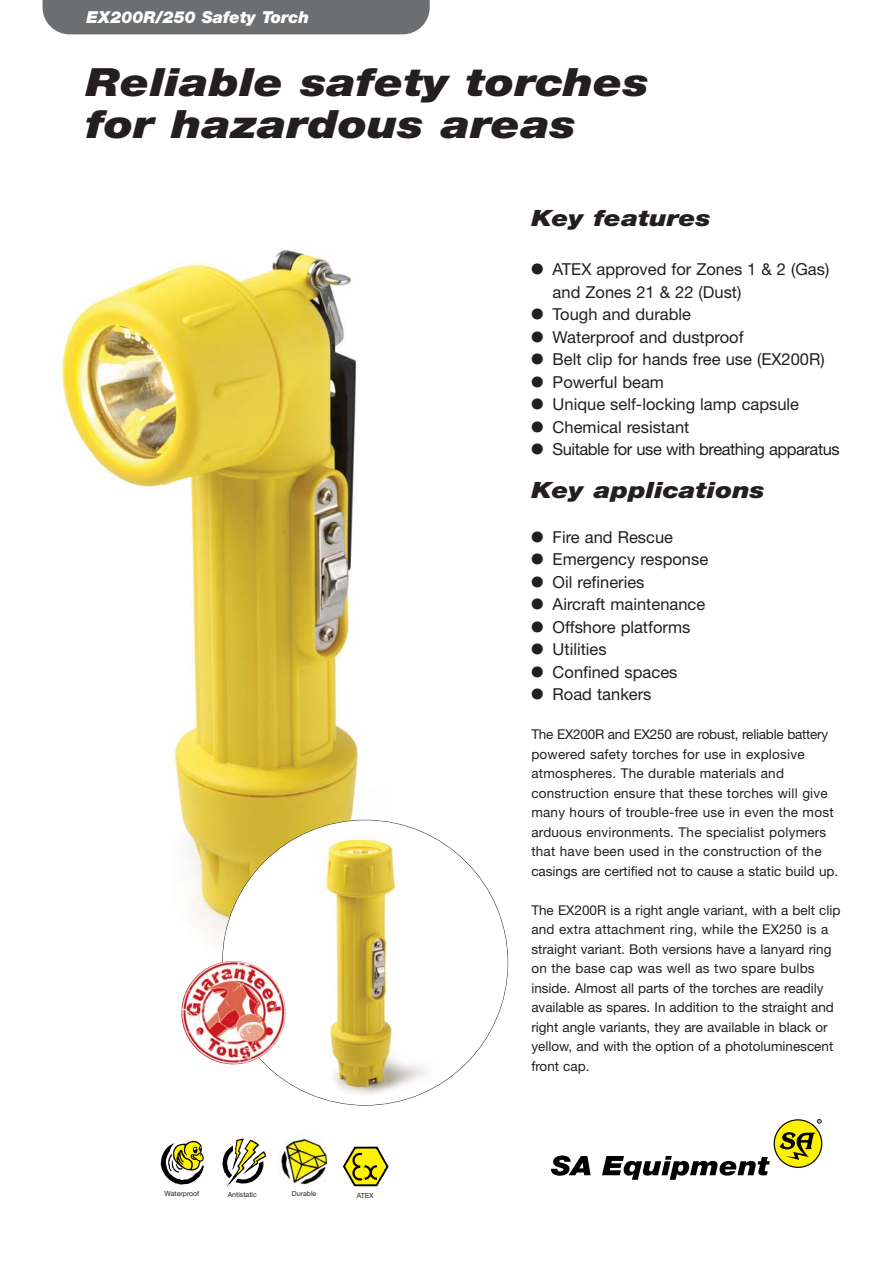
<style>
.page{position:relative;width:893px;height:1263px;background:#fff}
.page>*{position:absolute;margin:0;border:0;box-sizing:border-box;transform-origin:0 0}
.t1{font:italic 900 39px/42px "Helvetica Neue";color:#231f20;scale:1.2 1}
.t2{font:italic 900 22.5px "Helvetica Neue";color:#231f20;scale:1.2 1}
.t3{font:16.5px/22.5px "Helvetica Neue";color:#231f20}
.t4{font:16.5px "Helvetica Neue";letter-spacing:-.03em;color:#231f20}
.t5{font:italic 900 16.5px "Helvetica Neue";color:#fff}
.t6{font:13.5px/19.5px "Helvetica Neue";color:#231f20}
.t7{font:7.05px "Helvetica Neue";color:#231f20}
</style>
<div class="page">
<img style="left:61px;top:250px;width:329px;height:742px">
<div style="left:43px;top:0;width:387px;height:34px;background:#6c6e70"></div>
<svg style="left:551px;top:1156px;width:40px;height:20px"></svg>
<svg style="left:602px;top:1156px;width:168px;height:24px"></svg>
<svg style="left:817px;top:1119px;width:4px;height:4px"></svg>
<svg style="left:774px;top:1119px;width:48px;height:49px"></svg>
<div style="left:775px;top:1120px;width:46px;height:47px;background:#fff200;border-radius:50%"></div>
<svg style="left:779px;top:1132px;width:36px;height:28px"></svg>
<svg style="left:161px;top:1141px;width:43px;height:44px"></svg>
<img style="left:281px;top:1138px;width:47px;height:49px">
<svg style="left:222px;top:1139px;width:44px;height:47px"></svg>
<div style="left:222px;top:820px;width:286px;height:285px;background:#fff;border-radius:50%"></div>
<img style="left:296px;top:822px;width:212px;height:282px">
<img style="left:181px;top:961px;width:105px;height:103px;border-radius:50%">
<svg style="left:343px;top:1146px;width:46px;height:41px"></svg>
<p class="t5" style="left:87px;top:11px;width:224px">EX200R/250 Safety Torch</p>
<h1 class="t1" style="left:86px;top:64px;width:471px">Reliable safety torches for hazardous areas</h1>
<p class="t7" style="left:165px;top:1191px;width:36px">Waterproof</p>
<p class="t7" style="left:228px;top:1192px;width:31px">Antistatic</p>
<p class="t7" style="left:292px;top:1191px;width:26px">Durable</p>
<p class="t7" style="left:357px;top:1193px;width:18px">ATEX</p>
<h2 class="t2" style="left:531px;top:209px;width:151px">Key features</h2>
<p class="t3" style="left:553px;top:260px;width:278px;text-indent:-21px"><sup>-</sup> ATEX approved for Zones 1 &amp; 2 (Gas) and Zones 21 &amp; 22 (Dust)</p>
<p class="t3" style="left:531px;top:305px;width:161px"><sup>-</sup> Tough and durable</p>
<p class="t3" style="left:531px;top:327px;width:214px"><sup>-</sup> Waterproof and dustproof</p>
<p class="t3" style="left:531px;top:350px;width:295px"><sup>-</sup> Belt clip for hands free use (EX200R)</p>
<p class="t3" style="left:531px;top:372px;width:134px"><sup>-</sup> Powerful beam</p>
<p class="t3" style="left:531px;top:395px;width:269px"><sup>-</sup> Unique self-locking lamp capsule</p>
<p class="t3" style="left:531px;top:417px;width:160px"><sup>-</sup> Chemical resistant</p>
<p class="t4" style="left:531px;top:444px;width:310px"><sup>-</sup> Suitable for use with breathing apparatus</p>
<h2 class="t2" style="left:531px;top:482px;width:196px">Key applications</h2>
<p class="t3" style="left:531px;top:527px;width:143px"><sup>-</sup> Fire and Rescue</p>
<p class="t3" style="left:531px;top:550px;width:178px"><sup>-</sup> Emergency response</p>
<p class="t3" style="left:531px;top:572px;width:115px"><sup>-</sup> Oil refineries</p>
<p class="t3" style="left:531px;top:595px;width:175px"><sup>-</sup> Aircraft maintenance</p>
<p class="t3" style="left:531px;top:617px;width:160px"><sup>-</sup> Offshore platforms</p>
<p class="t3" style="left:531px;top:640px;width:77px"><sup>-</sup> Utilities</p>
<p class="t3" style="left:531px;top:662px;width:148px"><sup>-</sup> Confined spaces</p>
<p class="t3" style="left:531px;top:685px;width:122px"><sup>-</sup> Road tankers</p>
<p class="t6" style="left:531px;top:726px;width:308px">The EX200R and EX250 are robust, reliable battery powered safety torches for use in explosive atmospheres. The durable materials and construction ensure that these torches will give many hours of trouble-free use in even the most arduous environments. The specialist polymers that have been used in the construction of the casings are certified not to cause a static build up.</p>
<p class="t6" style="left:531px;top:901px;width:310px">The EX200R is a right angle variant, with a belt clip and extra attachment ring, while the EX250 is a straight variant. Both versions have a lanyard ring on the base cap was well as two spare bulbs inside. Almost all parts of the torches are readily available as spares. In addition to the straight and right angle variants, they are available in black or yellow, and with the option of a photoluminescent front cap.</p>
</div>
